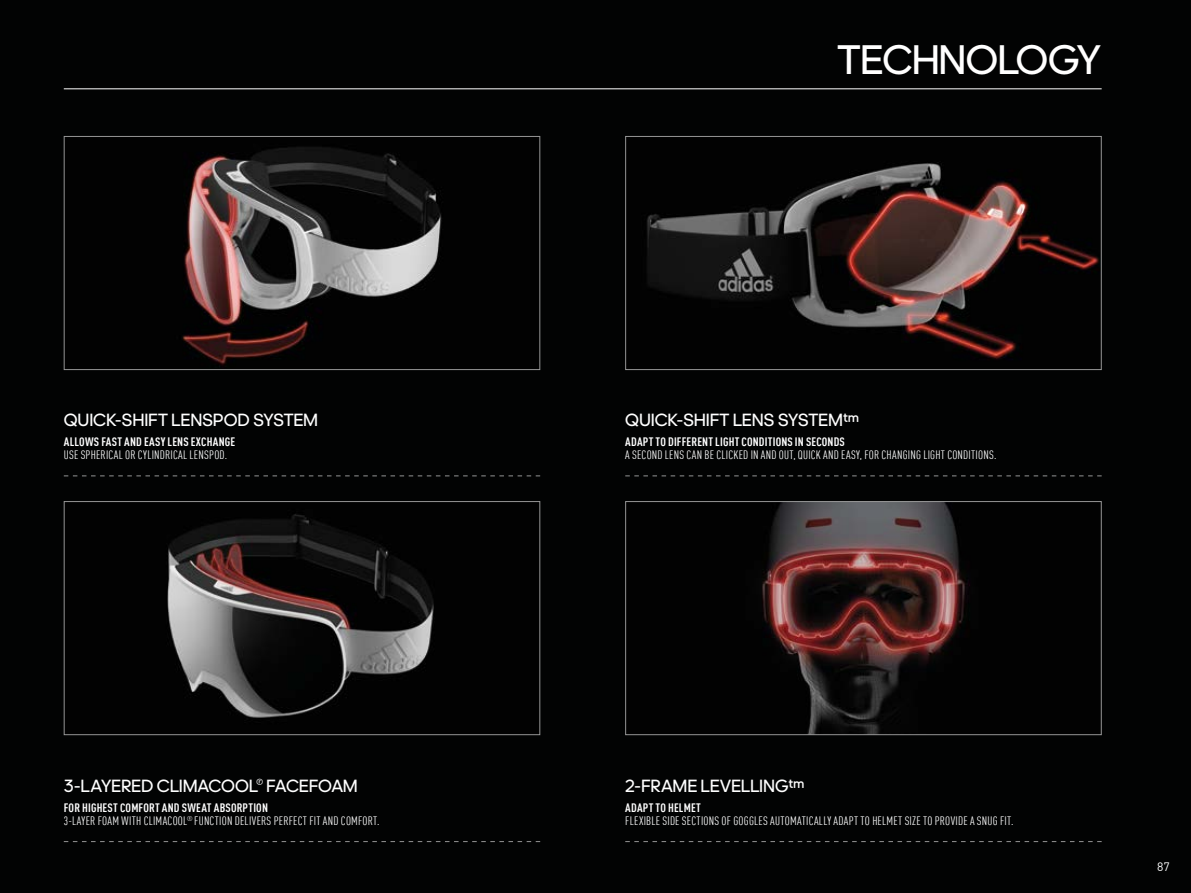
<style>
.page{position:relative;width:1191px;height:893px;background:#020303}
.page>*{position:absolute;margin:0;border:0;box-sizing:border-box;transform-origin:0 0}
.t1{font:42px "adineue PRO";color:#fff}
.t2{font:18px "adineue PRO";letter-spacing:.01em;color:#fff}
.t3{font:condensed 12px/13.5px "Adihaus DIN";letter-spacing:.02em;color:#fff}
.t4{font:700 condensed 12px "Adihaus DIN";letter-spacing:.015em;color:#fff}
.t5{font:12px "Adihaus DIN";color:#fff}
.s1{font-weight:700}
</style>
<div class="page">
<hr style="left:64px;top:88px;width:1037px;height:1px;background:#fff">
<svg style="left:625px;top:136px;width:477px;height:234px"></svg>
<svg style="left:63px;top:136px;width:477px;height:234px"></svg>
<svg style="left:625px;top:501px;width:477px;height:234px"></svg>
<svg style="left:63px;top:501px;width:477px;height:234px"></svg>
<svg style="left:64px;top:475px;width:476px;height:1px"></svg>
<svg style="left:64px;top:841px;width:476px;height:1px"></svg>
<svg style="left:625px;top:841px;width:476px;height:1px"></svg>
<svg style="left:625px;top:475px;width:476px;height:1px"></svg>
<h2 class="t2" style="left:64px;top:410px;width:256px">QUICK-SHIFT LENSPOD SYSTEM</h2>
<p class="t4" style="left:64px;top:433px;width:173px">ALLOWS FAST AND EASY LENS EXCHANGE</p>
<p class="t3" style="left:64px;top:448px;width:165px">USE SPHERICAL OR CYLINDRICAL LENSPOD.</p>
<h2 class="t2" style="left:64px;top:775px;width:295px">3-LAYERED CLIMACOOL<sup>®</sup> FACEFOAM</h2>
<p class="t3" style="left:64px;top:800px;width:317px"><span class="s1">FOR HIGHEST COMFORT AND SWEAT ABSORPTION<br></span>3-LAYER FOAM WITH CLIMACOOL<sup>®</sup> FUNCTION DELIVERS PERFECT FIT AND COMFORT.</p>
<h1 class="t1" style="left:837px;top:35px;width:265px">TECHNOLOGY</h1>
<h2 class="t2" style="left:625px;top:410px;width:235px">QUICK-SHIFT LENS SYSTEM™</h2>
<p class="t4" style="left:625px;top:433px;width:221px">ADAPT TO DIFFERENT LIGHT CONDITIONS IN SECONDS</p>
<p class="t3" style="left:625px;top:448px;width:372px">A SECOND LENS CAN BE CLICKED IN AND OUT, QUICK AND EASY, FOR CHANGING LIGHT CONDITIONS.</p>
<h2 class="t2" style="left:625px;top:775px;width:180px">2-FRAME LEVELLING™</h2>
<p class="t4" style="left:625px;top:799px;width:77px">ADAPT TO HELMET</p>
<p class="t3" style="left:625px;top:813px;width:390px">FLEXIBLE SIDE SECTIONS OF GOGGLES AUTOMATICALLY ADAPT TO HELMET SIZE TO PROVIDE A SNUG FIT.</p>
<p class="t5" style="left:1157px;top:858px;width:14px">87</p>
</div>
